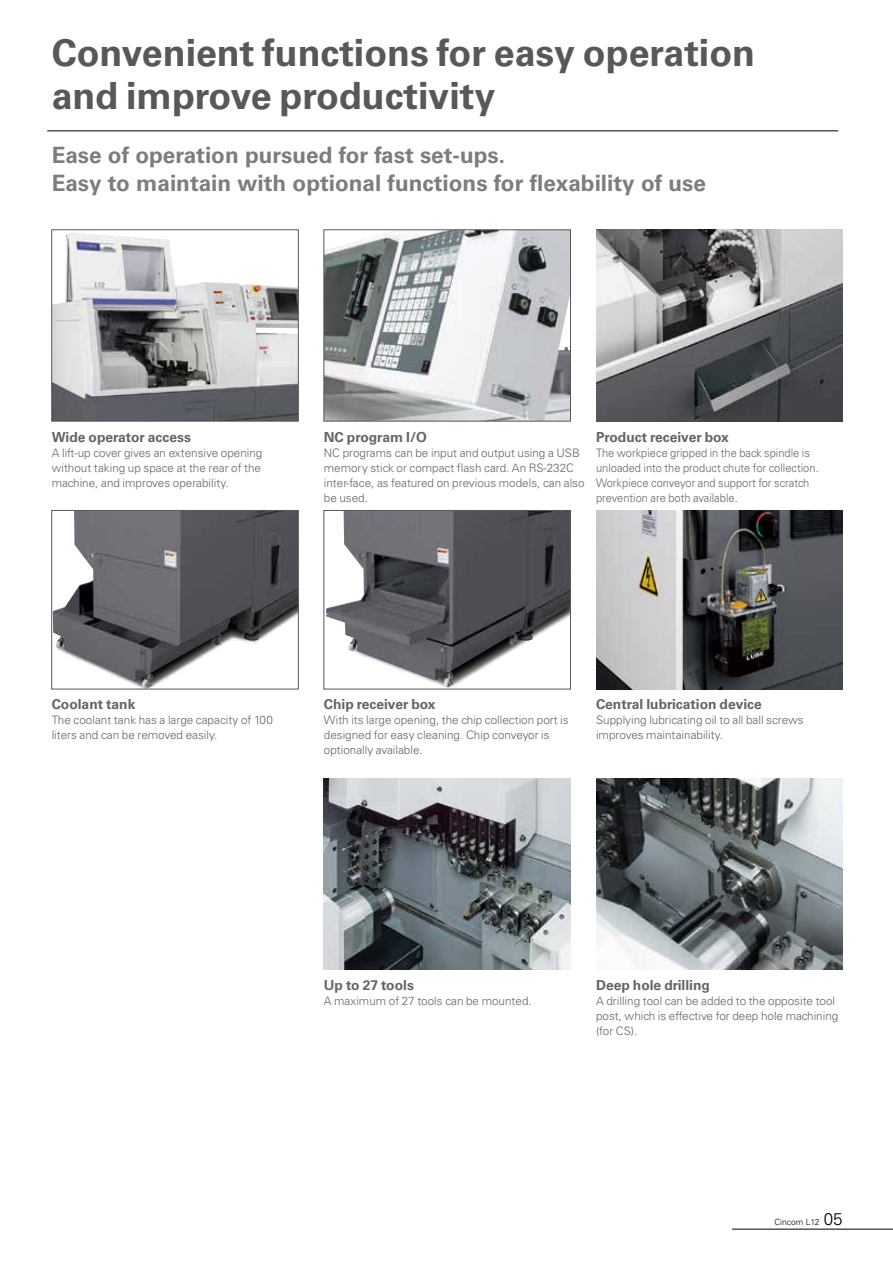
<style>
.page{position:relative;width:893px;height:1263px;background:#fff}
.page>*{position:absolute;margin:0;border:0;box-sizing:border-box;transform-origin:0 0}
.t1{font:700 37.5px/43.5px "Univers";color:#595757}
.t2{font:700 22.5px/28.5px "Univers";color:#7d7d7d}
.t3{font:700 13.8px "Univers";color:#666464}
.t4{font:300 11.7px/15px "Univers";color:#666464}
.t5{font:300 11.7px/15px "Univers";color:#666464;scale:.95 1}
.t6{font:300 8.55px "Univers";color:#000}
.s1{font-size:16.95px}
</style>
<div class="page">
<hr style="left:732px;top:1229px;width:161px;height:1px;background:#000">
<img style="left:53px;top:232px;width:244px;height:187px">
<div style="left:51px;top:230px;width:248px;height:191px;border:1px solid #595757"></div>
<img style="left:326px;top:232px;width:243px;height:187px">
<div style="left:324px;top:230px;width:247px;height:191px;border:1px solid #595757"></div>
<img style="left:596px;top:230px;width:247px;height:191px">
<img style="left:53px;top:512px;width:244px;height:175px">
<div style="left:51px;top:510px;width:248px;height:179px;border:1px solid #595757"></div>
<img style="left:326px;top:512px;width:243px;height:175px">
<div style="left:324px;top:510px;width:247px;height:179px;border:1px solid #595757"></div>
<img style="left:596px;top:510px;width:247px;height:179px">
<img style="left:324px;top:778px;width:246px;height:192px">
<img style="left:596px;top:778px;width:247px;height:192px">
<hr style="left:47px;top:131px;width:791px;height:1px;background:#000">
<h1 class="t1" style="left:52px;top:31px;width:705px">Convenient functions for easy operation and improve productivity</h1>
<h2 class="t2" style="left:52px;top:141px;width:656px">Ease of operation pursued for fast set-ups.<br>Easy to maintain with optional functions for flexability of use</h2>
<p class="t3" style="left:52px;top:429px;width:141px">Wide operator access</p>
<p class="t4" style="left:52px;top:445px;width:212px;text-align:justify">A lift-up cover gives an extensive opening without taking up space at the rear of the machine, and improves operability.</p>
<p class="t3" style="left:324px;top:429px;width:105px">NC program I/O</p>
<p class="t4" style="left:324px;top:445px;width:262px">NC programs can be input and output using a USB memory stick or compact flash card. An RS-232C inter-face, as featured on previous models, can also be used.</p>
<p class="t3" style="left:596px;top:429px;width:134px">Product receiver box</p>
<p class="t5" style="left:596px;top:445px;width:236px">The workpiece gripped in the back spindle is unloaded into the product chute for collection.<br>Workpiece conveyor and support for scratch prevention are both available.</p>
<p class="t3" style="left:52px;top:696px;width:85px">Coolant tank</p>
<p class="t4" style="left:52px;top:713px;width:223px">The coolant tank has a large capacity of 100 liters and can be removed easily.</p>
<p class="t3" style="left:324px;top:696px;width:113px">Chip receiver box</p>
<p class="t4" style="left:324px;top:713px;width:246px">With its large opening, the chip collection port is designed for easy cleaning. Chip conveyor is optionally available.</p>
<p class="t3" style="left:596px;top:696px;width:167px">Central lubrication device</p>
<p class="t4" style="left:596px;top:713px;width:209px">Supplying lubricating oil to all ball screws improves maintainability.</p>
<p class="t3" style="left:324px;top:977px;width:92px">Up to 27 tools</p>
<p class="t4" style="left:324px;top:993px;width:209px">A maximum of 27 tools can be mounted.</p>
<p class="t3" style="left:596px;top:977px;width:115px">Deep hole drilling</p>
<p class="t4" style="left:596px;top:993px;width:244px">A drilling tool can be added to the opposite tool post, which is effective for deep hole machining (for CS).</p>
<p class="t6" style="left:775px;top:1217px;width:70px">Cincom L12 <span class="s1">05</span></p>
</div>
